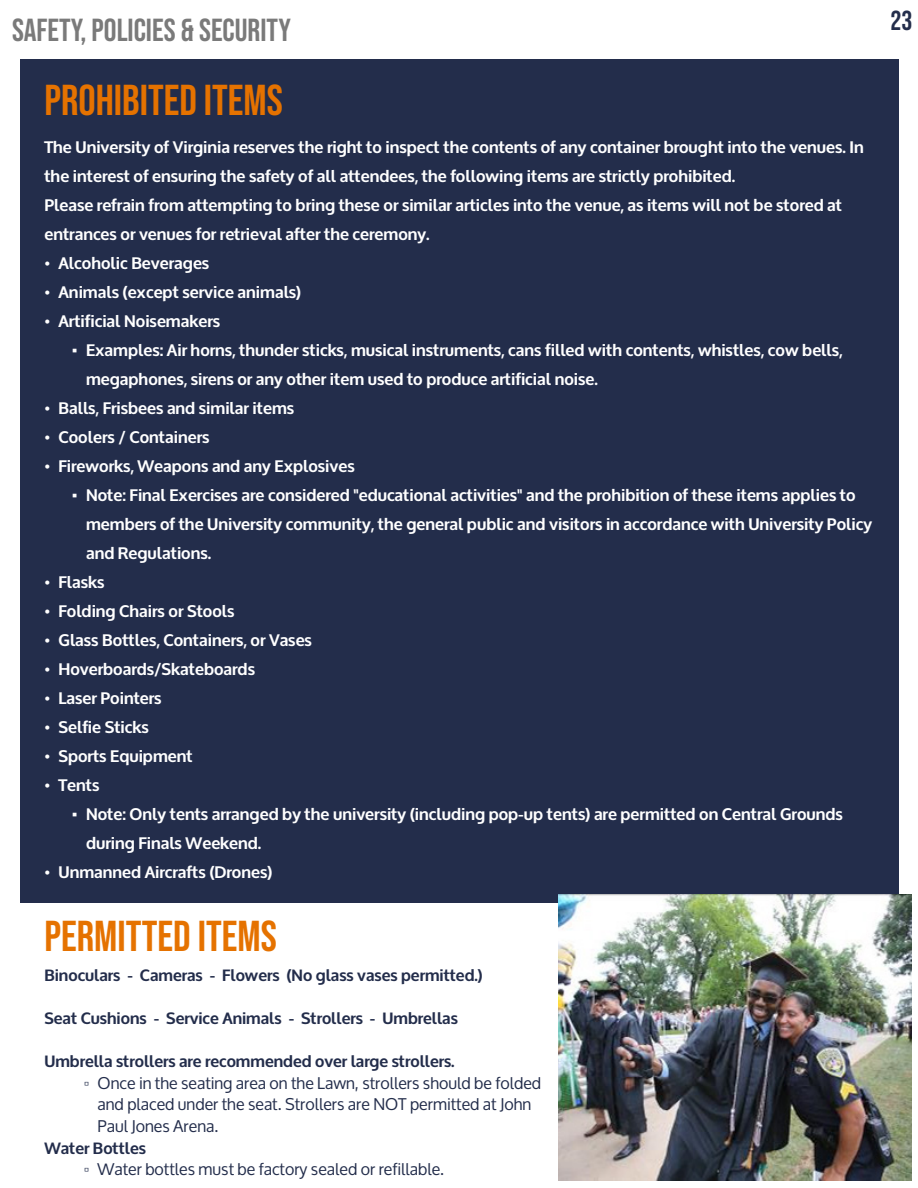
<style>
.page{position:relative;width:918px;height:1188px;background:#fff}
.page>*{position:absolute;margin:0;border:0;box-sizing:border-box;transform-origin:0 0}
.t1{font:43.2px "Bebas Neue";color:#e57200}
.t2{font:31.95px "Bebas Neue";color:#7a7a7a}
.t3{font:27.45px "Bebas Neue";color:#232d4b}
.t4{font:700 16.5px/29px "Oxygen";color:#fff}
.t5{font:16.2px/21.6px "Oxygen";color:#232d4b}
.t6{font:700 16.2px "Oxygen";color:#232d4b}
.s1{font-family:"Times New Roman";font-weight:400}
.s2{font-family:"Times New Roman"}
.s3{font-weight:700}
</style>
<div class="page">
<div style="left:20px;top:60px;width:878px;height:843px;background:#232d4b"></div>
<img style="left:558px;top:895px;width:354px;height:285px">
<h2 class="t2" style="left:12px;top:12px;width:280px">SAFETY, POLICIES &amp; SECURITY</h2>
<h1 class="t1" style="left:44px;top:75px;width:240px">PROHIBITED ITEMS</h1>
<p class="t4" style="left:44px;top:133px;width:821px">The University of Virginia reserves the right to inspect the contents of any container brought into the venues. In the interest of ensuring the safety of all attendees, the following items are strictly prohibited.<br>Please refrain from attempting to bring these or similar articles into the venue, as items will not be stored at entrances or venues for retrieval after the ceremony.</p>
<p class="t4" style="left:44px;top:249px;width:166px"><span class="s1">•</span> Alcoholic Beverages</p>
<p class="t4" style="left:44px;top:278px;width:258px"><span class="s1">•</span> Animals (except service animals)</p>
<p class="t4" style="left:44px;top:307px;width:177px"><span class="s1">•</span> Artificial Noisemakers</p>
<p class="t4" style="left:86px;top:336px;width:758px;text-indent:-14px"><span class="s1">▪</span> Examples: Air horns, thunder sticks, musical instruments, cans filled with contents, whistles, cow bells, megaphones, sirens or any other item used to produce artificial noise.</p>
<p class="t4" style="left:44px;top:394px;width:251px"><span class="s1">•</span> Balls, Frisbees and similar items</p>
<p class="t4" style="left:44px;top:423px;width:167px"><span class="s1">•</span> Coolers / Containers</p>
<p class="t4" style="left:44px;top:452px;width:312px"><span class="s1">•</span> Fireworks, Weapons and any Explosives</p>
<p class="t4" style="left:86px;top:481px;width:788px;text-indent:-14px"><span class="s1">▪</span> Note: Final Exercises are considered "educational activities" and the prohibition of these items applies to members of the University community, the general public and visitors in accordance with University Policy and Regulations.</p>
<p class="t4" style="left:44px;top:568px;width:62px"><span class="s1">•</span> Flasks</p>
<p class="t4" style="left:44px;top:597px;width:192px"><span class="s1">•</span> Folding Chairs or Stools</p>
<p class="t4" style="left:44px;top:626px;width:269px"><span class="s1">•</span> Glass Bottles, Containers, or Vases</p>
<p class="t4" style="left:44px;top:655px;width:212px"><span class="s1">•</span> Hoverboards/Skateboards</p>
<p class="t4" style="left:44px;top:684px;width:119px"><span class="s1">•</span> Laser Pointers</p>
<p class="t4" style="left:44px;top:713px;width:106px"><span class="s1">•</span> Selfie Sticks</p>
<p class="t4" style="left:44px;top:742px;width:150px"><span class="s1">•</span> Sports Equipment</p>
<p class="t4" style="left:44px;top:771px;width:57px"><span class="s1">•</span> Tents</p>
<p class="t4" style="left:86px;top:800px;width:758px;text-indent:-14px"><span class="s1">▪</span> Note: Only tents arranged by the university (including pop-up tents) are permitted on Central Grounds during Finals Weekend.</p>
<p class="t4" style="left:44px;top:858px;width:230px"><span class="s1">•</span> Unmanned Aircrafts (Drones)</p>
<h1 class="t1" style="left:44px;top:911px;width:234px">PERMITTED ITEMS</h1>
<p class="t6" style="left:44px;top:965px;width:440px">Binoculars - Cameras - Flowers (No glass vases permitted.)</p>
<p class="t6" style="left:44px;top:1008px;width:415px">Seat Cushions - Service Animals - Strollers - Umbrellas</p>
<p class="t6" style="left:44px;top:1052px;width:412px">Umbrella strollers are recommended over large strollers.</p>
<p class="t5" style="left:84px;top:1073px;width:459px"><span class="s2">▫</span> Once in the seating area on the Lawn, strollers should be folded</p>
<p class="t5" style="left:98px;top:1094px;width:435px">and placed under the seat. Strollers are NOT permitted at John</p>
<p class="t5" style="left:98px;top:1116px;width:122px">Paul Jones Arena.</p>
<p class="t5" style="left:84px;top:1137px;width:362px;text-indent:-39px"><span class="s3">Water Bottles<br></span><span class="s2">▫</span> Water bottles must be factory sealed or refillable.</p>
<h3 class="t3" style="left:890px;top:5px;width:23px">23</h3>
</div>
